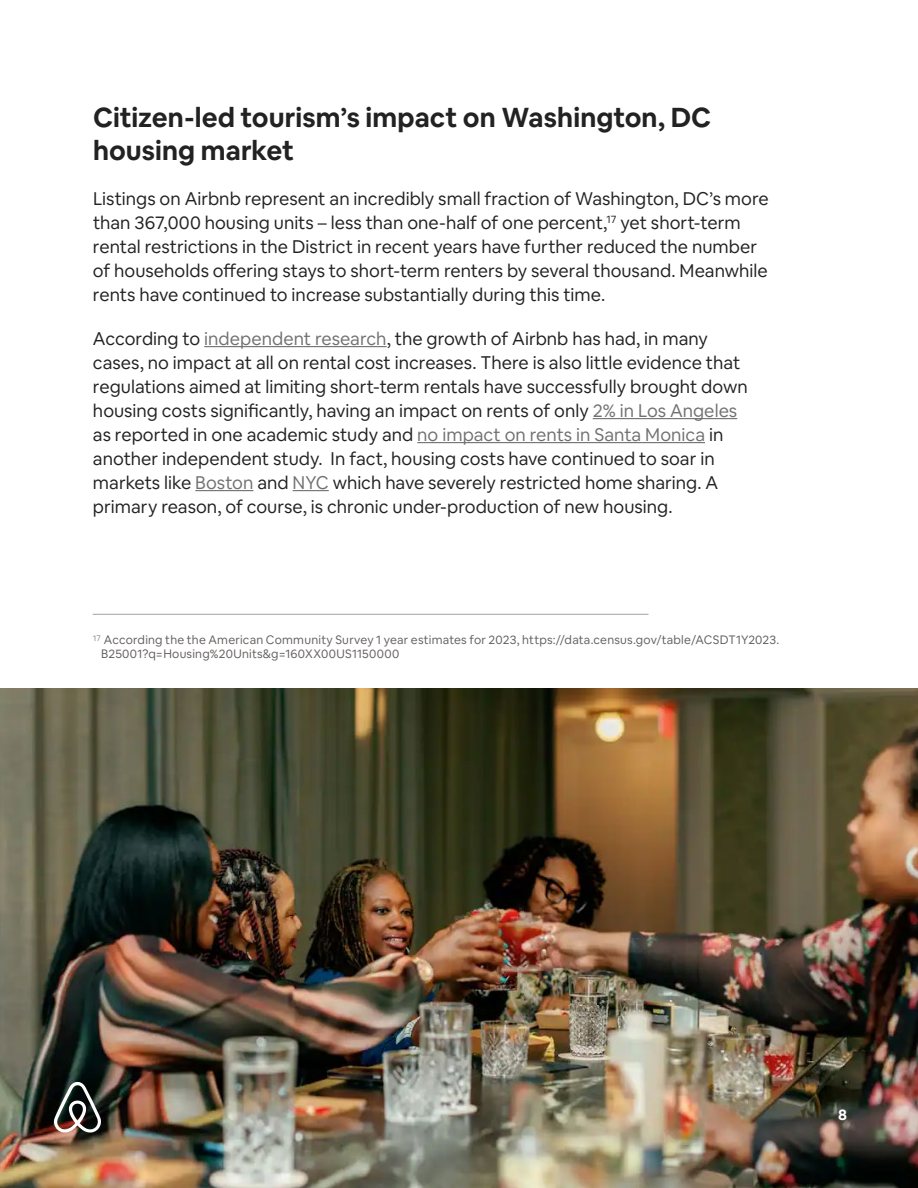
<style>
.page{position:relative;width:918px;height:1188px;background:#fff}
.page>*{position:absolute;margin:0;border:0;box-sizing:border-box;transform-origin:0 0}
.t1{font:700 27px/33px "Airbnb Cereal";color:#222}
.t2{font:18px/24px "Airbnb Cereal";color:#222}
.t3{font:700 15px "Airbnb Cereal";color:#fff}
.t4{font:12px/14.4px "Airbnb Cereal";letter-spacing:.02em;color:#635f5e}
.s1{color:#717171}
</style>
<div class="page">
<hr style="left:204px;top:346px;width:183px;height:1px;background:#717171">
<hr style="left:593px;top:418px;width:144px;height:1px;background:#717171">
<hr style="left:417px;top:442px;width:288px;height:1px;background:#717171">
<hr style="left:195px;top:490px;width:58px;height:1px;background:#717171">
<hr style="left:293px;top:490px;width:36px;height:1px;background:#717171">
<img style="left:0;top:688px;width:918px;height:500px">
<hr style="left:93px;top:614px;width:555px;height:1px;background:#a3a09f">
<svg style="left:54px;top:1082px;width:48px;height:50px"></svg>
<h1 class="t1" style="left:93px;top:101px;width:620px">Citizen-led tourism’s impact on Washington, DC housing market</h1>
<p class="t2" style="left:93px;top:186px;width:677px">Listings on Airbnb represent an incredibly small fraction of Washington, DC’s more than 367,000 housing units – less than one-half of one percent,<sup>17</sup> yet short-term rental restrictions in the District in recent years have further reduced the number of households offering stays to short-term renters by several thousand. Meanwhile rents have continued to increase substantially during this time.</p>
<p class="t2" style="left:93px;top:327px;width:656px">According to <span class="s1">independent research</span>, the growth of Airbnb has had, in many cases, no impact at all on rental cost increases. There is also little evidence that regulations aimed at limiting short-term rentals have successfully brought down housing costs significantly, having an impact on rents of only <span class="s1">2% in Los Angeles </span>as reported in one academic study and <span class="s1">no impact on rents in Santa Monica</span> in another independent study. In fact, housing costs have continued to soar in markets like <span class="s1">Boston</span> and <span class="s1">NYC</span> which have severely restricted home sharing. A primary reason, of course, is chronic under-production of new housing.</p>
<p class="t4" style="left:101px;top:632px;width:680px;text-indent:-8px"><sup>17</sup> According the the American Community Survey 1 year estimates for 2023, https://data.census.gov/table/ACSDT1Y2023.<br>B25001?q=Housing%20Units&amp;g=160XX00US1150000</p>
<p class="t3" style="left:838px;top:1105px;width:10px">8</p>
</div>
